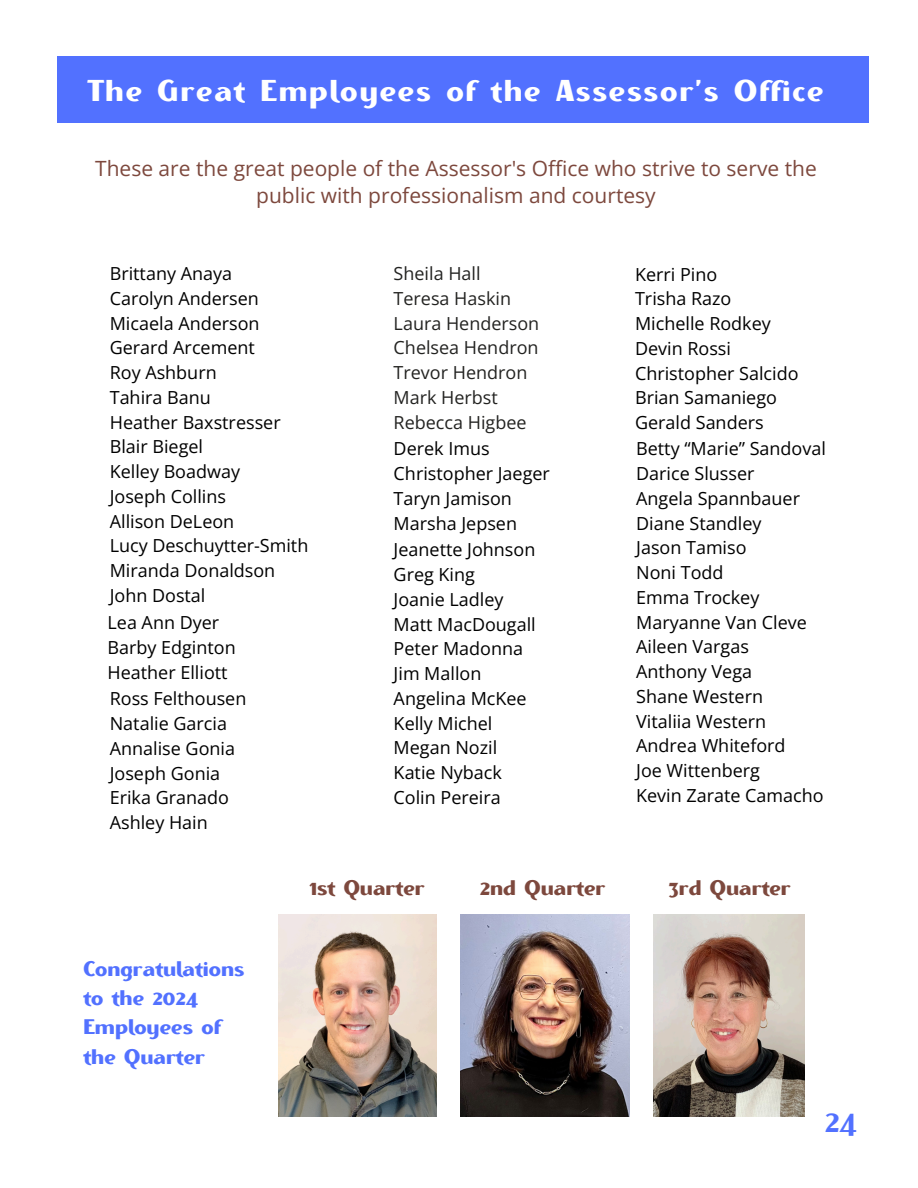
<style>
.page{position:relative;width:918px;height:1188px;background:#fff}
.page>*{position:absolute;margin:0;border:0;box-sizing:border-box;transform-origin:0 0}
.t1{font:31.5px "Ethna";color:#5271ff}
.t2{font:700 30px "Ethna";letter-spacing:.055em;color:#fff}
.t3{font:21px/27px "Open Sans";color:#7d483d;text-align:center}
.t4{font:700 21px/29.2px "Ethna";color:#5271ff}
.t5{font:700 21px "Ethna";color:#7d483d}
.t6{font:18px "Open Sans";color:#000}
.t7{font:18px "Open Sans";color:#232321}
</style>
<div class="page">
<img style="left:279px;top:915px;width:157px;height:201px">
<img style="left:460px;top:915px;width:169px;height:201px">
<img style="left:654px;top:915px;width:150px;height:201px">
<div style="left:57px;top:57px;width:812px;height:66px;background:#5271ff"></div>
<p class="t2" style="left:88px;top:80px;width:737px">The Great Employees of the Assessor’s Office</p>
<p class="t3" style="left:95px;top:155px;width:723px">These are the great people of the Assessor's Office who strive to serve the public with professionalism and courtesy</p>
<p class="t6" style="left:110px;top:261px;width:124px">Brittany Anaya</p>
<p class="t6" style="left:110px;top:286px;width:151px">Carolyn Andersen</p>
<p class="t6" style="left:110px;top:310px;width:151px">Micaela Anderson</p>
<p class="t6" style="left:110px;top:335px;width:147px">Gerard Arcement</p>
<p class="t6" style="left:110px;top:360px;width:108px">Roy Ashburn</p>
<p class="t6" style="left:110px;top:385px;width:103px">Tahira Banu</p>
<p class="t6" style="left:110px;top:409px;width:172px">Heather Baxstresser</p>
<p class="t6" style="left:110px;top:434px;width:95px">Blair Biegel</p>
<p class="t6" style="left:110px;top:459px;width:132px">Kelley Boadway</p>
<p class="t6" style="left:110px;top:484px;width:118px">Joseph Collins</p>
<p class="t6" style="left:110px;top:508px;width:126px">Allison DeLeon</p>
<p class="t6" style="left:110px;top:533px;width:200px">Lucy Deschuytter-Smith</p>
<p class="t6" style="left:110px;top:558px;width:167px">Miranda Donaldson</p>
<p class="t6" style="left:110px;top:583px;width:97px">John Dostal</p>
<p class="t6" style="left:108px;top:610px;width:113px">Lea Ann Dyer</p>
<h2 class="t6" style="left:108px;top:635px;width:130px">Barby Edginton</h2>
<p class="t6" style="left:108px;top:659px;width:122px">Heather Elliott</p>
<p class="t6" style="left:110px;top:686px;width:138px">Ross Felthousen</p>
<p class="t6" style="left:110px;top:711px;width:119px">Natalie Garcia</p>
<p class="t6" style="left:110px;top:736px;width:127px">Annalise Gonia</p>
<p class="t6" style="left:110px;top:760px;width:112px">Joseph Gonia</p>
<p class="t6" style="left:110px;top:785px;width:121px">Erika Granado</p>
<p class="t6" style="left:110px;top:810px;width:100px">Ashley Hain</p>
<p class="t7" style="left:394px;top:261px;width:89px">Sheila Hall</p>
<p class="t7" style="left:394px;top:286px;width:119px">Teresa Haskin</p>
<p class="t7" style="left:394px;top:310px;width:147px">Laura Henderson</p>
<p class="t7" style="left:394px;top:335px;width:146px">Chelsea Hendron</p>
<p class="t7" style="left:394px;top:360px;width:135px">Trevor Hendron</p>
<p class="t7" style="left:394px;top:385px;width:106px">Mark Herbst</p>
<p class="t7" style="left:394px;top:409px;width:134px">Rebecca Higbee</p>
<p class="t6" style="left:394px;top:436px;width:97px">Derek Imus</p>
<p class="t6" style="left:394px;top:461px;width:158px">Christopher Jaeger</p>
<h2 class="t6" style="left:394px;top:486px;width:120px">Taryn Jamison</h2>
<h2 class="t6" style="left:394px;top:510px;width:125px">Marsha Jepsen</h2>
<p class="t6" style="left:394px;top:537px;width:143px">Jeanette Johnson</p>
<p class="t6" style="left:394px;top:562px;width:83px">Greg King</p>
<p class="t6" style="left:394px;top:587px;width:111px">Joanie Ladley</p>
<p class="t6" style="left:394px;top:611px;width:144px">Matt MacDougall</p>
<p class="t6" style="left:394px;top:636px;width:131px">Peter Madonna</p>
<p class="t6" style="left:394px;top:661px;width:89px">Jim Mallon</p>
<p class="t6" style="left:394px;top:686px;width:135px">Angelina McKee</p>
<p class="t6" style="left:394px;top:710px;width:100px">Kelly Michel</p>
<p class="t6" style="left:394px;top:735px;width:105px">Megan Nozil</p>
<p class="t6" style="left:394px;top:760px;width:110px">Katie Nyback</p>
<p class="t6" style="left:394px;top:785px;width:109px">Colin Pereira</p>
<p class="t6" style="left:635px;top:261px;width:84px">Kerri Pino</p>
<p class="t6" style="left:635px;top:286px;width:98px">Trisha Razo</p>
<p class="t6" style="left:635px;top:311px;width:137px">Michelle Rodkey</p>
<p class="t6" style="left:635px;top:336px;width:97px">Devin Rossi</p>
<p class="t6" style="left:635px;top:360px;width:165px">Christopher Salcido</p>
<p class="t6" style="left:635px;top:385px;width:143px">Brian Samaniego</p>
<p class="t6" style="left:635px;top:410px;width:130px">Gerald Sanders</p>
<p class="t6" style="left:636px;top:436px;width:191px">Betty “Marie” Sandoval</p>
<p class="t6" style="left:636px;top:461px;width:120px">Darice Slusser</p>
<p class="t6" style="left:636px;top:486px;width:165px">Angela Spannbauer</p>
<p class="t6" style="left:636px;top:510px;width:127px">Diane Standley</p>
<p class="t6" style="left:636px;top:535px;width:112px">Jason Tamiso</p>
<p class="t6" style="left:636px;top:560px;width:89px">Noni Todd</p>
<p class="t6" style="left:636px;top:585px;width:125px">Emma Trockey</p>
<p class="t6" style="left:636px;top:609px;width:172px">Maryanne Van Cleve</p>
<p class="t6" style="left:636px;top:634px;width:114px">Aileen Vargas</p>
<p class="t6" style="left:636px;top:659px;width:117px">Anthony Vega</p>
<p class="t6" style="left:636px;top:684px;width:128px">Shane Western</p>
<p class="t6" style="left:636px;top:708px;width:132px">Vitaliia Western</p>
<p class="t6" style="left:636px;top:733px;width:151px">Andrea Whiteford</p>
<p class="t6" style="left:636px;top:758px;width:125px">Joe Wittenberg</p>
<p class="t6" style="left:636px;top:783px;width:189px">Kevin Zarate Camacho</p>
<p class="t4" style="left:83px;top:956px;width:163px">Congratulations to the 2024<br>Employees of the Quarter</p>
<p class="t5" style="left:310px;top:880px;width:116px">1st Quarter</p>
<p class="t5" style="left:480px;top:880px;width:127px">2nd Quarter</p>
<p class="t5" style="left:669px;top:880px;width:123px">3rd Quarter</p>
<h2 class="t1" style="left:825px;top:1110px;width:33px">24</h2>
</div>
